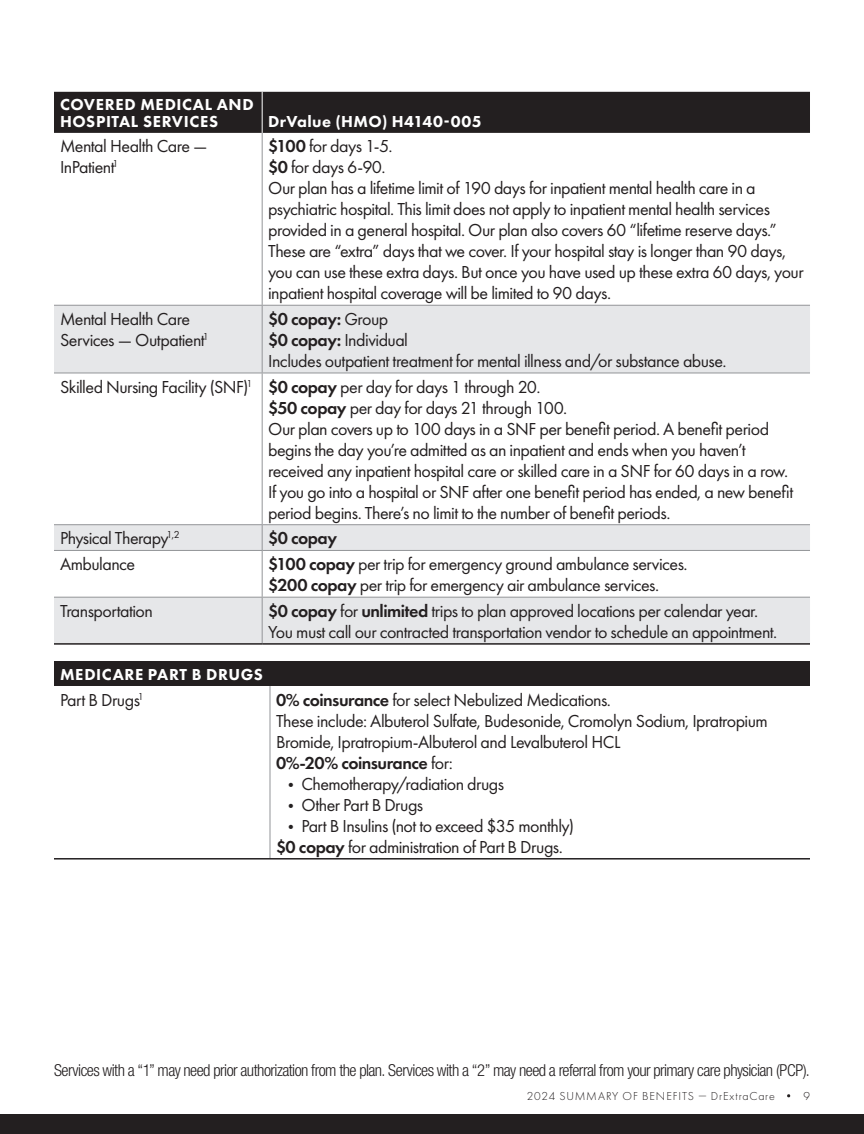
<style>
.page{position:relative;width:864px;height:1134px;background:#fff}
.page>*{position:absolute;margin:0;border:0;box-sizing:border-box;transform-origin:0 0}
._3b-Body_Copy_Tables{font:18px/21px "Futura PT";letter-spacing:-.03em;color:#231f20}
._3b-Body_Copy_Tables-2{font:600 18px "Futura PT";letter-spacing:-.03em;color:#231f20}
.footnote{font:300 condensed 16.5px "Helvetica Neue LT Std";letter-spacing:-.035em;color:#231f20}
._3a-_Header_Tables{font:800 16.5px/16.5px "Futura PT";letter-spacing:.035em;color:#fff}
.t1{font:300 12px "Futura PT";letter-spacing:.07em;color:#231f20}
.s1{font-weight:600}
.s2{font-weight:400}
.s3{font-size:15px}
</style>
<div class="page">
<div style="left:0;top:1114px;width:864px;height:20px;background:#231f20"></div>
<svg style="left:787px;top:1094px;width:3px;height:4px"></svg>
<div style="left:54px;top:92px;width:756px;height:41px;background:#231f20"></div>
<svg style="left:54px;top:306px;width:756px;height:337px"></svg>
<hr style="left:262px;top:133px;width:1px;height:172px;background:#939598">
<hr style="left:262px;top:306px;width:1px;height:67px;background:#939598">
<hr style="left:262px;top:373px;width:1px;height:151px;background:#939598">
<svg style="left:262px;top:525px;width:1px;height:25px"></svg>
<hr style="left:262px;top:551px;width:1px;height:46px;background:#939598">
<hr style="left:262px;top:598px;width:1px;height:45px;background:#939598">
<hr style="left:54px;top:305px;width:208px;height:1px;background:#939598">
<hr style="left:262px;top:305px;width:548px;height:1px;background:#939598">
<hr style="left:54px;top:373px;width:208px;height:1px;background:#939598">
<hr style="left:262px;top:373px;width:548px;height:1px;background:#939598">
<hr style="left:54px;top:524px;width:208px;height:1px;background:#939598">
<hr style="left:262px;top:524px;width:548px;height:1px;background:#939598">
<hr style="left:54px;top:550px;width:208px;height:1px;background:#939598">
<hr style="left:262px;top:550px;width:548px;height:1px;background:#939598">
<hr style="left:54px;top:597px;width:208px;height:1px;background:#939598">
<hr style="left:262px;top:597px;width:548px;height:1px;background:#939598">
<hr style="left:262px;top:92px;width:1px;height:41px;background:#fff">
<hr style="left:54px;top:643px;width:208px;height:2px;background:#231f20">
<hr style="left:262px;top:643px;width:548px;height:2px;background:#231f20">
<div style="left:54px;top:661px;width:756px;height:25px;background:#231f20"></div>
<hr style="left:270px;top:686px;width:1px;height:172px;background:#939598">
<hr style="left:54px;top:858px;width:216px;height:2px;background:#231f20">
<hr style="left:270px;top:858px;width:540px;height:2px;background:#231f20">
<p class="_3a-_Header_Tables" style="left:60px;top:96px;width:195px">COVERED MEDICAL AND<br>HOSPITAL SERVICES</p>
<p class="_3a-_Header_Tables" style="left:268px;top:113px;width:215px">DrValue (HMO) H4140-005</p>
<p class="_3b-Body_Copy_Tables" style="left:60px;top:136px;width:149px">Mental Health Care —<br>InPatient<sup>1</sup></p>
<p class="_3b-Body_Copy_Tables" style="left:268px;top:136px;width:126px"><span class="s1">$100</span> for days 1-5.</p>
<p class="_3b-Body_Copy_Tables" style="left:268px;top:157px;width:119px"><span class="s1">$0</span> for days 6-90.</p>
<p class="_3b-Body_Copy_Tables" style="left:268px;top:178px;width:537px">Our plan has a lifetime limit of 190 days for inpatient mental health care in a psychiatric hospital. This limit does not apply to inpatient mental health services provided in a general hospital. Our plan also covers 60 “lifetime reserve days.” These are “extra” days that we cover. If your hospital stay is longer than 90 days, you can use these extra days. But once you have used up these extra 60 days, your inpatient hospital coverage will be limited to 90 days.</p>
<p class="_3b-Body_Copy_Tables" style="left:60px;top:308px;width:150px">Mental Health Care<br>Services — Outpatient<sup>1</sup></p>
<p class="_3b-Body_Copy_Tables-2" style="left:268px;top:308px;width:122px">$0 copay: <span class="s2">Group</span></p>
<p class="_3b-Body_Copy_Tables" style="left:268px;top:329px;width:141px"><span class="s1">$0 copay:</span> Individual</p>
<p class="_3b-Body_Copy_Tables" style="left:268px;top:350px;width:460px">Includes outpatient treatment for mental illness and/or substance abuse.</p>
<p class="_3b-Body_Copy_Tables" style="left:60px;top:376px;width:194px">Skilled Nursing Facility (SNF)<sup>1</sup></p>
<p class="_3b-Body_Copy_Tables" style="left:268px;top:376px;width:274px"><span class="s1">$0 copay</span> per day for days 1 through 20.</p>
<p class="_3b-Body_Copy_Tables" style="left:268px;top:397px;width:301px"><span class="s1">$50 copay</span> per day for days 21 through 100.</p>
<p class="_3b-Body_Copy_Tables" style="left:268px;top:418px;width:527px">Our plan covers up to 100 days in a SNF per benefit period. A benefit period begins the day you’re admitted as an inpatient and ends when you haven’t received any inpatient hospital care or skilled care in a SNF for 60 days in a row.<br>If you go into a hospital or SNF after one benefit period has ended, a new benefit period begins. There’s no limit to the number of benefit periods.</p>
<p class="_3b-Body_Copy_Tables" style="left:60px;top:528px;width:121px">Physical Therapy<sup>1,2</sup></p>
<p class="_3b-Body_Copy_Tables-2" style="left:268px;top:527px;width:70px">$0 copay</p>
<p class="_3b-Body_Copy_Tables" style="left:60px;top:554px;width:77px">Ambulance</p>
<p class="_3b-Body_Copy_Tables" style="left:268px;top:554px;width:421px"><span class="s1">$100 copay</span> per trip for emergency ground ambulance services.</p>
<p class="_3b-Body_Copy_Tables" style="left:268px;top:575px;width:393px"><span class="s1">$200 copay</span> per trip for emergency air ambulance services.</p>
<p class="_3b-Body_Copy_Tables" style="left:60px;top:600px;width:95px">Transportation</p>
<p class="_3b-Body_Copy_Tables" style="left:268px;top:600px;width:492px"><span class="s1">$0 copay</span> for <span class="s1">unlimited</span> trips to plan approved locations per calendar year.</p>
<p class="_3b-Body_Copy_Tables" style="left:268px;top:621px;width:511px">You must call our contracted transportation vendor to schedule an appointment.</p>
<p class="_3a-_Header_Tables" style="left:60px;top:666px;width:204px">MEDICARE PART B DRUGS</p>
<p class="_3b-Body_Copy_Tables" style="left:60px;top:689px;width:85px">Part B Drugs<sup>1</sup></p>
<p class="_3b-Body_Copy_Tables" style="left:276px;top:689px;width:493px"><span class="s1">0% coinsurance</span> for select Nebulized Medications.<br>These include: Albuterol Sulfate, Budesonide, Cromolyn Sodium, Ipratropium<br>Bromide, Ipratropium-Albuterol and Levalbuterol HCL</p>
<p class="_3b-Body_Copy_Tables-2" style="left:276px;top:752px;width:178px">0%-20% coinsurance <span class="s2">for:</span></p>
<p class="_3b-Body_Copy_Tables" style="left:284px;top:773px;width:222px"><span class="s3">•</span> Chemotherapy/radiation drugs</p>
<p class="_3b-Body_Copy_Tables" style="left:284px;top:794px;width:141px"><span class="s3">•</span> Other Part B Drugs</p>
<p class="_3b-Body_Copy_Tables" style="left:284px;top:815px;width:292px"><span class="s3">•</span> Part B Insulins (not to exceed $35 monthly)</p>
<p class="_3b-Body_Copy_Tables" style="left:276px;top:836px;width:288px"><span class="s1">$0 copay</span> for administration of Part B Drugs.</p>
<p class="footnote" style="left:54px;top:1060px;width:757px">Services with a “1” may need prior authorization from the plan. Services with a “2” may need a referral from your primary care physician (PCP).</p>
<p class="t1" style="left:527px;top:1089px;width:249px">2024 SUMMARY OF BENEFITS — DrExtraCare</p>
<p class="t1" style="left:803px;top:1089px;width:8px">9</p>
</div>
